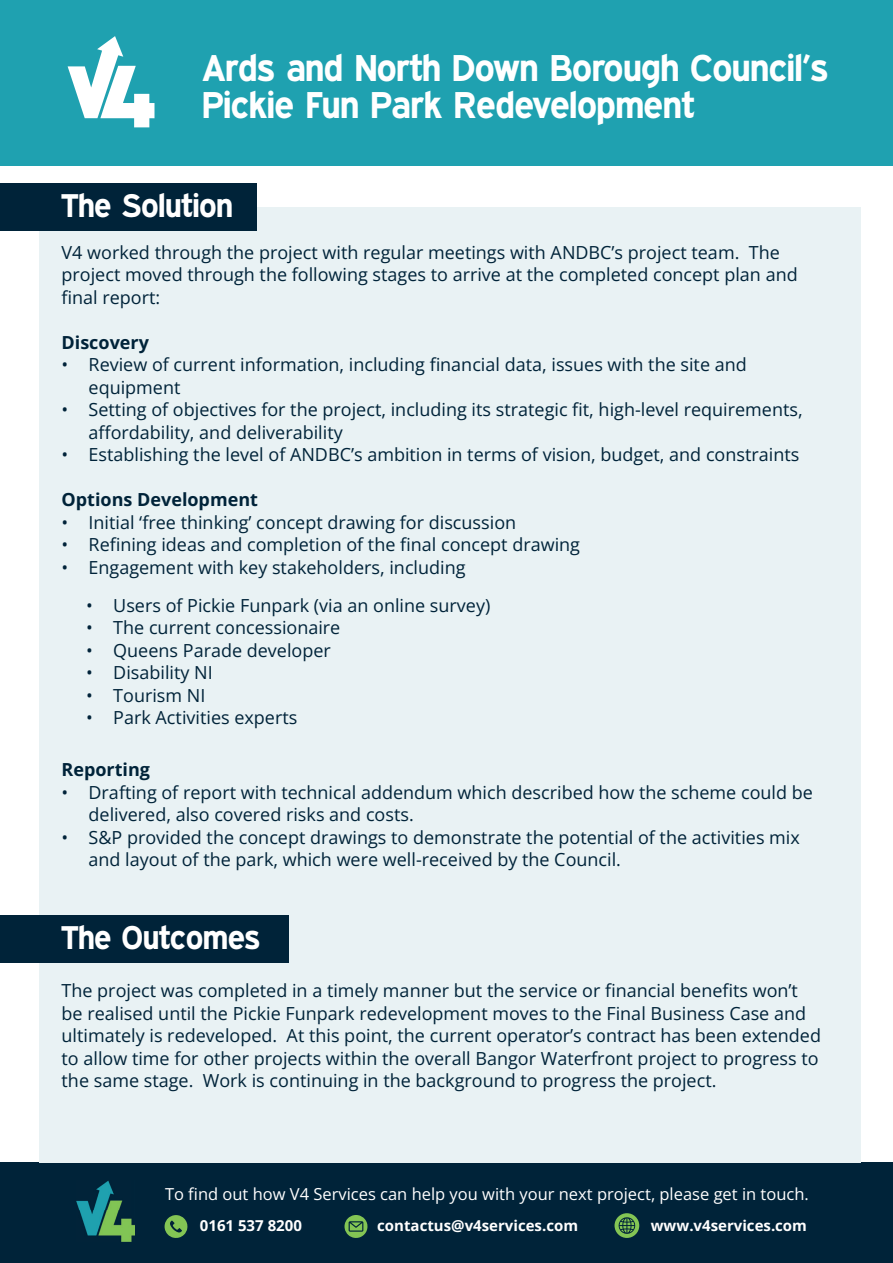
<style>
.page{position:relative;width:893px;height:1263px;background:#fff}
.page>*{position:absolute;margin:0;border:0;box-sizing:border-box;transform-origin:0 0}
.t1{font:700 37.5px/37.5px "Expressway Rg";color:#fff}
.t2{font:700 33px "Expressway Rg";color:#fff}
.t3{font:18px/22.5px "Open Sans";color:#002339}
.t4{font:700 18px "Open Sans";color:#002339}
.t5{font:16.5px "Open Sans";color:#fff}
.t6{font:700 15px "Open Sans";color:#fff}
</style>
<div class="page">
<div style="left:0;top:0;width:893px;height:165px;background:#1fa1b0"></div>
<div style="left:0;top:1162px;width:893px;height:101px;background:#002339"></div>
<svg style="left:68px;top:36px;width:86px;height:91px"></svg>
<img style="left:77px;top:1181px;width:57px;height:60px">
<svg style="left:165px;top:1215px;width:23px;height:23px"></svg>
<svg style="left:344px;top:1215px;width:24px;height:23px"></svg>
<svg style="left:614px;top:1213px;width:25px;height:25px"></svg>
<div style="left:39px;top:207px;width:821px;height:955px;background:#e9f2f4"></div>
<div style="left:0;top:183px;width:257px;height:48px;background:#002339"></div>
<div style="left:0;top:915px;width:288px;height:48px;background:#002339"></div>
<h1 class="t1" style="left:202px;top:48px;width:627px">Ards and North Down Borough Council’s<br>Pickie Fun Park Redevelopment</h1>
<h2 class="t2" style="left:62px;top:185px;width:173px">The Solution</h2>
<p class="t3" style="left:62px;top:240px;width:738px">V4 worked through the project with regular meetings with ANDBC’s project team. The project moved through the following stages to arrive at the completed concept plan and final report:</p>
<p class="t4" style="left:62px;top:330px;width:89px">Discovery</p>
<p class="t3" style="left:89px;top:353px;width:660px;text-indent:-27px">• Review of current information, including financial data, issues with the site and equipment</p>
<p class="t3" style="left:89px;top:398px;width:716px;text-indent:-27px">• Setting of objectives for the project, including its strategic fit, high-level requirements, affordability, and deliverability</p>
<p class="t3" style="left:62px;top:443px;width:739px">• Establishing the level of ANDBC’s ambition in terms of vision, budget, and constraints</p>
<p class="t4" style="left:62px;top:487px;width:198px">Options Development</p>
<p class="t3" style="left:62px;top:510px;width:456px">• Initial ‘free thinking’ concept drawing for discussion</p>
<p class="t3" style="left:62px;top:533px;width:520px">• Refining ideas and completion of the final concept drawing</p>
<p class="t3" style="left:62px;top:555px;width:405px">• Engagement with key stakeholders, including</p>
<p class="t3" style="left:86px;top:593px;width:406px">• Users of Pickie Funpark (via an online survey)</p>
<p class="t3" style="left:86px;top:616px;width:256px">• The current concessionaire</p>
<p class="t3" style="left:86px;top:638px;width:246px">• Queens Parade developer</p>
<p class="t3" style="left:86px;top:661px;width:128px">• Disability NI</p>
<p class="t3" style="left:86px;top:683px;width:121px">• Tourism NI</p>
<p class="t3" style="left:86px;top:706px;width:213px">• Park Activities experts</p>
<p class="t4" style="left:62px;top:757px;width:90px">Reporting</p>
<p class="t3" style="left:89px;top:780px;width:726px;text-indent:-27px">• Drafting of report with technical addendum which described how the scheme could be delivered, also covered risks and costs.</p>
<p class="t3" style="left:89px;top:825px;width:713px;text-indent:-27px">• S&amp;P provided the concept drawings to demonstrate the potential of the activities mix and layout of the park, which were well-received by the Council.</p>
<h2 class="t2" style="left:62px;top:917px;width:200px">The Outcomes</h2>
<p class="t3" style="left:62px;top:979px;width:761px">The project was completed in a timely manner but the service or financial benefits won’t be realised until the Pickie Funpark redevelopment moves to the Final Business Case and ultimately is redeveloped. At this point, the current operator’s contract has been extended to allow time for other projects within the overall Bangor Waterfront project to progress to the same stage. Work is continuing in the background to progress the project.</p>
<p class="t5" style="left:165px;top:1182px;width:645px">To find out how V4 Services can help you with your next project, please get in touch.</p>
<p class="t6" style="left:200px;top:1215px;width:104px">0161 537 8200</p>
<p class="t6" style="left:377px;top:1215px;width:202px">contactus@v4services.com</p>
<p class="t6" style="left:651px;top:1215px;width:158px">www.v4services.com</p>
</div>
